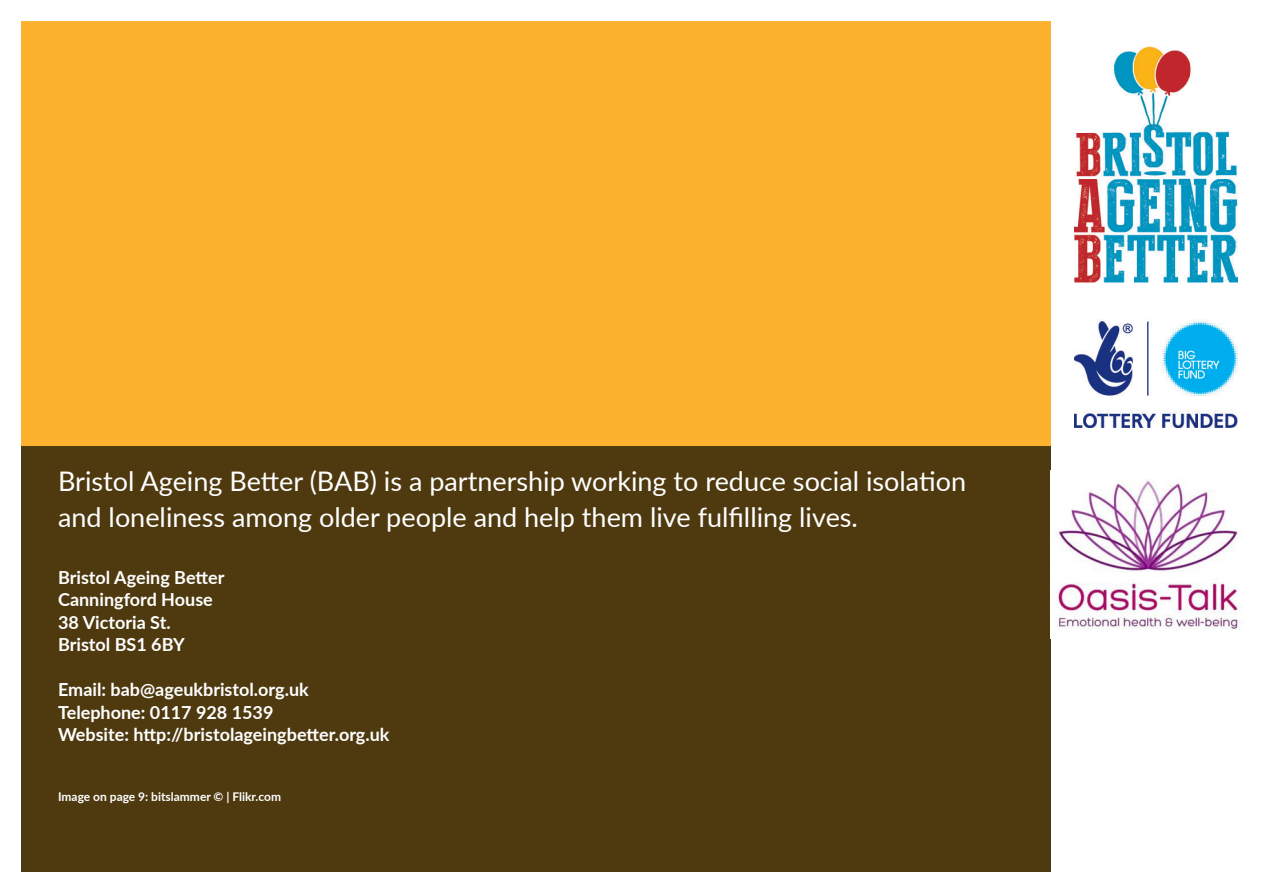
<style>
.page{position:relative;width:1263px;height:893px;background:#fff}
.page>*{position:absolute;margin:0;border:0;box-sizing:border-box;transform-origin:0 0}
.t1{font:27px/36px "Lato";color:#fff}
._2_BODY_COPY_XHead_B{font:700 18px "Lato";color:#fff}
.t2{font:700 12px "Lato";color:#fff}
</style>
<div class="page">
<div style="left:21px;top:21px;width:1029px;height:851px;background:#fcb22f"></div>
<div style="left:21px;top:446px;width:1029px;height:426px;background:#4f3a10"></div>
<img style="left:1075px;top:47px;width:162px;height:380px">
<img style="left:1050px;top:480px;width:188px;height:150px">
<p class="t1" style="left:58px;top:462px;width:909px">Bristol Ageing Better (BAB) is a partnership working to reduce social isolation and loneliness among older people and help them live fulfilling lives.</p>
<p class="_2_BODY_COPY_XHead_B" style="left:58px;top:564px;width:168px">Bristol Ageing Better</p>
<p class="_2_BODY_COPY_XHead_B" style="left:58px;top:586px;width:156px">Canningford House</p>
<p class="_2_BODY_COPY_XHead_B" style="left:58px;top:609px;width:114px">38 Victoria St.</p>
<p class="_2_BODY_COPY_XHead_B" style="left:58px;top:631px;width:128px">Bristol BS1 6BY</p>
<p class="_2_BODY_COPY_XHead_B" style="left:58px;top:676px;width:252px">Email: bab@ageukbristol.org.uk</p>
<p class="_2_BODY_COPY_XHead_B" style="left:58px;top:699px;width:217px">Telephone: 0117 928 1539</p>
<p class="_2_BODY_COPY_XHead_B" style="left:58px;top:721px;width:333px">Website: http://bristolageingbetter.org.uk</p>
<p class="t2" style="left:58px;top:788px;width:224px">Image on page 9: bitslammer © | Flikr.com</p>
</div>
